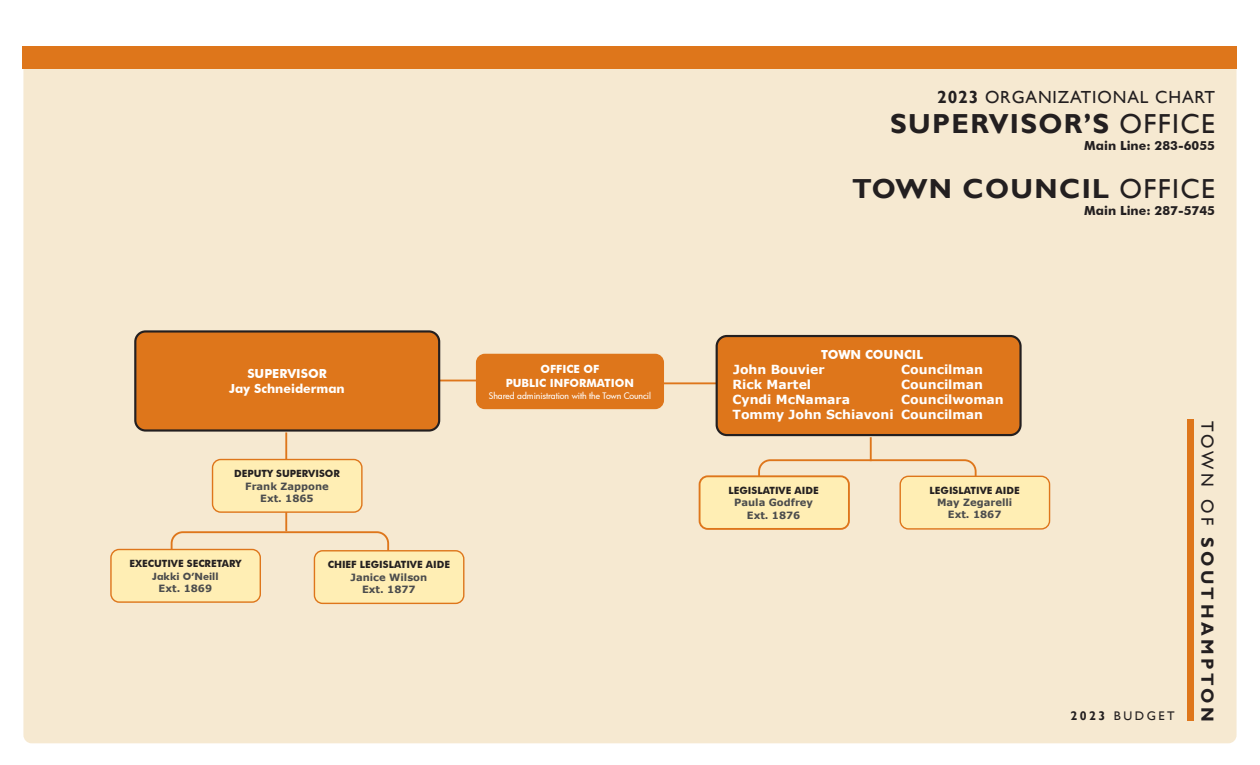
<style>
.page{position:relative;width:1260px;height:765px;background:#fff}
.page>*{position:absolute;margin:0;border:0;box-sizing:border-box;transform-origin:0 0}
.t1{font:700 27.5px "Gill Sans";letter-spacing:.05em;color:#231f20}
.t2{font:17.5px "Gill Sans";letter-spacing:.05em;color:#231f20}
.t3{font:700 17.5px "Gill Sans";letter-spacing:.2em;color:#231f20}
.t4{font:700 12.5px/15px "Verdana";color:#fff}
.t5{font:700 12.5px "Futura BT";color:#fff}
.t6{font:700 12.5px "Futura BT";color:#231f20}
.t7{font:12.5px "Gill Sans";letter-spacing:.2em;color:#231f20}
.t8{font:700 11.25px/13.8px "Futura BT";color:#fff;text-align:center}
.t9{font:700 10px "Verdana";color:#4b4c4d}
.t10{font:700 10px "Futura BT";color:#231f20}
.t11{font:700 10px "Futura BT";color:#4b4c4d}
.t12{font:500 8.75px "Futura";letter-spacing:-.005em;color:#fff}
.s1{font-weight:700}
.s2{font-weight:400}
</style>
<div class="page">
<div style="left:23px;top:57px;width:1214px;height:686px;background:#f6e9d1;border-radius:8px"></div>
<div style="left:22px;top:46px;width:1215px;height:22px;background:#de761b"></div>
<hr style="left:285px;top:432px;width:2px;height:99px;background:#de761b">
<div style="left:1187px;top:419px;width:7px;height:302px;background:#de761b"></div>
<hr style="left:404px;top:380px;width:173px;height:1px;background:#de761b">
<div style="left:213px;top:460px;width:149px;height:52px;background:#ffeeb4;border-radius:8px"></div>
<div style="left:212px;top:459px;width:151px;height:54px;border:1px solid #de761b;border-radius:8px"></div>
<svg style="left:758px;top:458px;width:220px;height:56px"></svg>
<hr style="left:870px;top:437px;width:2px;height:24px;background:#de761b">
<hr style="left:582px;top:382px;width:173px;height:2px;background:#de761b">
<div style="left:717px;top:336px;width:304px;height:99px;background:#de761b;border-radius:10px"></div>
<div style="left:716px;top:335px;width:306px;height:101px;border:2px solid #231f20;border-radius:10px"></div>
<div style="left:900px;top:476px;width:150px;height:53px;background:#ffeeb4;border-radius:8px"></div>
<div style="left:900px;top:476px;width:150px;height:54px;border:1px solid #de761b;border-radius:8px"></div>
<div style="left:700px;top:476px;width:149px;height:53px;background:#ffeeb4;border-radius:8px"></div>
<div style="left:699px;top:475px;width:151px;height:55px;border:2px solid #de761b;border-radius:8px"></div>
<div style="left:477px;top:354px;width:186px;height:54px;background:#de761b;border-radius:8px"></div>
<div style="left:476px;top:354px;width:188px;height:55px;border:1px solid #de761b;border-radius:8px"></div>
<svg style="left:170px;top:530px;width:220px;height:56px"></svg>
<div style="left:314px;top:551px;width:150px;height:52px;background:#ffeeb4;border-radius:8px"></div>
<div style="left:314px;top:550px;width:150px;height:54px;border:1px solid #de761b;border-radius:8px"></div>
<div style="left:111px;top:550px;width:149px;height:52px;background:#ffeeb4;border-radius:8px"></div>
<div style="left:110px;top:549px;width:151px;height:54px;border:1px solid #de761b;border-radius:8px"></div>
<div style="left:135px;top:331px;width:304px;height:100px;background:#de761b;border-radius:10px"></div>
<div style="left:134px;top:330px;width:306px;height:102px;border:2px solid #231f20;border-radius:10px"></div>
<p class="t5" style="left:247px;top:366px;width:81px">SUPERVISOR</p>
<p class="t5" style="left:229px;top:381px;width:117px">Jay Schneiderman</p>
<p class="t10" style="left:234px;top:467px;width:107px">DEPUTY SUPERVISOR</p>
<p class="t9" style="left:245px;top:479px;width:85px">Frank Zappone</p>
<p class="t9" style="left:260px;top:491px;width:55px">Ext. 1865</p>
<p class="t10" style="left:129px;top:557px;width:114px">EXECUTIVE SECRETARY</p>
<p class="t11" style="left:152px;top:570px;width:68px">Jakki O’Neill</p>
<p class="t9" style="left:159px;top:581px;width:55px">Ext. 1869</p>
<p class="t10" style="left:328px;top:559px;width:124px">CHIEF LEGISLATIVE AIDE</p>
<p class="t9" style="left:351px;top:570px;width:78px">Janice Wilson</p>
<p class="t9" style="left:362px;top:583px;width:55px">Ext. 1877</p>
<p class="t8" style="left:506px;top:362px;width:130px">OFFICE OF<br>PUBLIC INFORMATION</p>
<p class="t12" style="left:489px;top:390px;width:164px">Shared administration with the Town Council</p>
<p class="t2" style="left:937px;top:87px;width:279px"><span class="s1">2023</span> ORGANIZATIONAL CHART</p>
<p class="t1" style="left:890px;top:107px;width:326px">SUPERVISOR’S <span class="s2">OFFICE</span></p>
<p class="t6" style="left:1084px;top:138px;width:132px">Main Line: 283-6055</p>
<p class="t1" style="left:852px;top:172px;width:364px">TOWN COUNCIL <span class="s2">OFFICE</span></p>
<p class="t6" style="left:1084px;top:203px;width:132px">Main Line: 287-5745</p>
<p class="t5" style="left:821px;top:347px;width:104px">TOWN COUNCIL</p>
<p class="t4" style="left:733px;top:362px;width:93px">John Bouvier</p>
<p class="t4" style="left:901px;top:362px;width:83px">Councilman</p>
<p class="t4" style="left:733px;top:377px;width:80px">Rick Martel</p>
<p class="t4" style="left:901px;top:377px;width:83px">Councilman</p>
<p class="t4" style="left:733px;top:392px;width:119px">Cyndi McNamara</p>
<p class="t4" style="left:733px;top:392px;width:273px;text-indent:169px">Councilwoman<br>Tommy John Schiavoni Councilman</p>
<p class="t10" style="left:729px;top:484px;width:92px">LEGISLATIVE AIDE</p>
<p class="t9" style="left:734px;top:496px;width:80px">Paula Godfrey</p>
<p class="t9" style="left:747px;top:508px;width:55px">Ext. 1876</p>
<p class="t10" style="left:930px;top:485px;width:92px">LEGISLATIVE AIDE</p>
<p class="t9" style="left:937px;top:496px;width:77px">May Zegarelli</p>
<p class="t9" style="left:948px;top:508px;width:55px">Ext. 1867</p>
<p class="t7" style="left:1070px;top:708px;width:106px"><span class="s1">2023</span> BUDGET</p>
<h2 class="t3" style="left:1218px;top:421px;width:301px;rotate:90deg"><span class="s2">TOWN OF</span> SOUTHAMPTON</h2>
</div>
